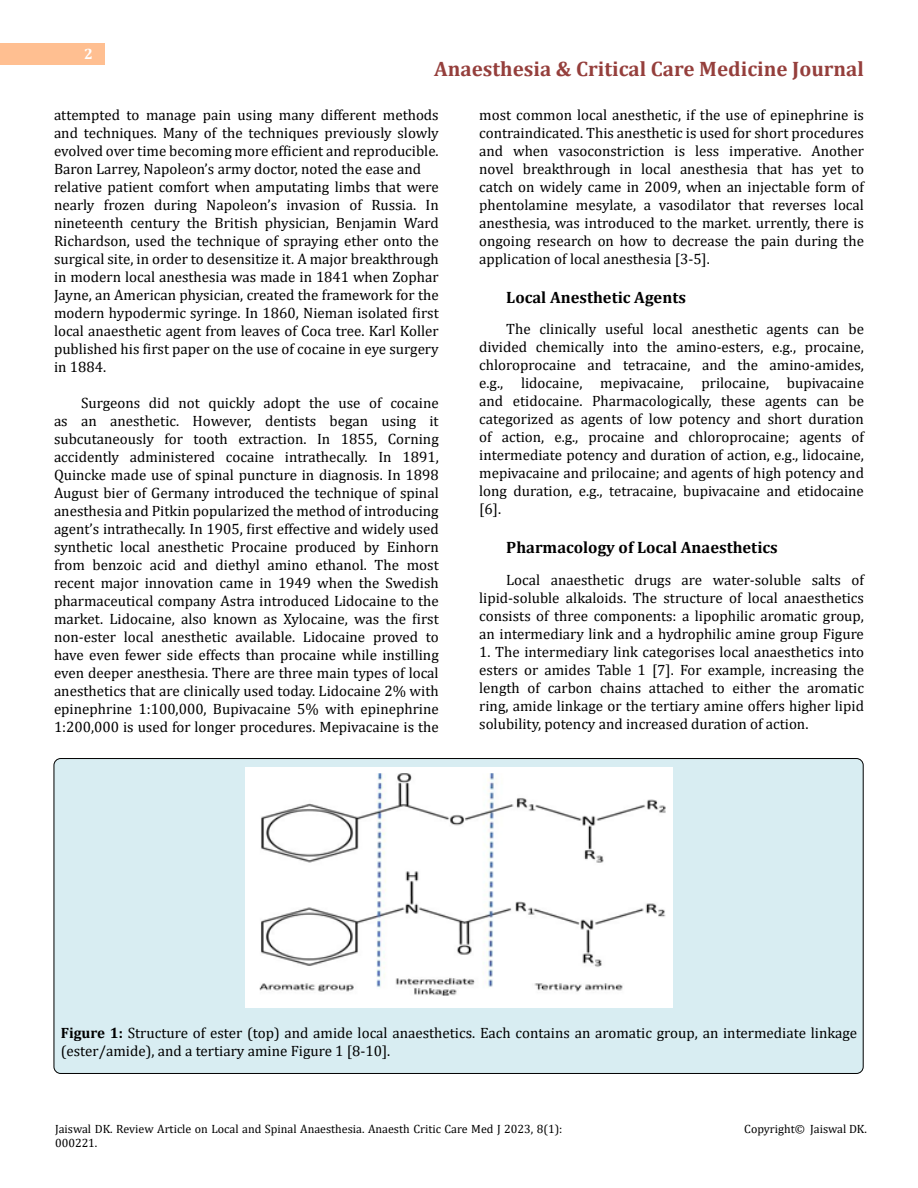
<style>
.page{position:relative;width:918px;height:1188px;background:#fff}
.page>*{position:absolute;margin:0;border:0;box-sizing:border-box;transform-origin:0 0}
.t1{font:700 21px "Cambria";color:#953f3c}
.t2{font:700 16.5px "Cambria";color:#000}
.t3{font:15px/18px "Cambria";color:#000;text-align:justify}
.t4{font:700 15px "Cambria";color:#fff}
.t5{font:12px/14.4px "Cambria";color:#000}
.s1{font-weight:700}
</style>
<div class="page">
<div style="left:0;top:43px;width:105px;height:21px;background:#ffbf91"></div>
<div style="left:54px;top:759px;width:809px;height:314px;background:#d8edf2;border-radius:7px"></div>
<img style="left:245px;top:768px;width:428px;height:239px">
<p class="t4" style="left:84px;top:44px;width:10px">2</p>
<h1 class="t1" style="left:434px;top:54px;width:431px">Anaesthesia &amp; Critical Care Medicine Journal</h1>
<p class="t3" style="left:54px;top:105px;width:386px;text-align:left">attempted to manage pain using many different methods and techniques. Many of the techniques previously slowly evolved over time becoming more efficient and reproducible.<br>Baron Larrey, Napoleon’s army doctor, noted the ease and relative patient comfort when amputating limbs that were nearly frozen during Napoleon’s invasion of Russia. In nineteenth century the British physician, Benjamin Ward Richardson, used the technique of spraying ether onto the surgical site, in order to desensitize it. A major breakthrough in modern local anesthesia was made in 1841 when Zophar Jayne, an American physician, created the framework for the modern hypodermic syringe. In 1860, Nieman isolated first local anaesthetic agent from leaves of Coca tree. Karl Koller published his first paper on the use of cocaine in eye surgery in 1884.</p>
<p class="t3" style="left:54px;top:393px;width:386px;text-indent:27px">Surgeons did not quickly adopt the use of cocaine as an anesthetic. However, dentists began using it subcutaneously for tooth extraction. In 1855, Corning accidently administered cocaine intrathecally. In 1891, Quincke made use of spinal puncture in diagnosis. In 1898<br>August bier of Germany introduced the technique of spinal anesthesia and Pitkin popularized the method of introducing agent’s intrathecally. In 1905, first effective and widely used synthetic local anesthetic Procaine produced by Einhorn from benzoic acid and diethyl amino ethanol. The most recent major innovation came in 1949 when the Swedish pharmaceutical company Astra introduced Lidocaine to the market. Lidocaine, also known as Xylocaine, was the first non-ester local anesthetic available. Lidocaine proved to have even fewer side effects than procaine while instilling even deeper anesthesia. There are three main types of local anesthetics that are clinically used today. Lidocaine 2% with epinephrine 1:100,000, Bupivacaine 5% with epinephrine 1:200,000 is used for longer procedures. Mepivacaine is the</p>
<p class="t3" style="left:479px;top:105px;width:386px">most common local anesthetic, if the use of epinephrine is contraindicated. This anesthetic is used for short procedures and when vasoconstriction is less imperative. Another novel breakthrough in local anesthesia that has yet to catch on widely came in 2009, when an injectable form of phentolamine mesylate, a vasodilator that reverses local anesthesia, was introduced to the market. urrently, there is ongoing research on how to decrease the pain during the application of local anesthesia [3-5].</p>
<p class="t2" style="left:506px;top:285px;width:181px">Local Anesthetic Agents</p>
<p class="t3" style="left:479px;top:320px;width:386px;text-indent:27px">The clinically useful local anesthetic agents can be divided chemically into the amino-esters, e.g., procaine, chloroprocaine and tetracaine, and the amino-amides, e.g., lidocaine, mepivacaine, prilocaine, bupivacaine and etidocaine. Pharmacologically, these agents can be categorized as agents of low potency and short duration of action, e.g., procaine and chloroprocaine; agents of intermediate potency and duration of action, e.g., lidocaine, mepivacaine and prilocaine; and agents of high potency and long duration, e.g., tetracaine, bupivacaine and etidocaine [6].</p>
<p class="t2" style="left:506px;top:536px;width:273px">Pharmacology of Local Anaesthetics</p>
<p class="t3" style="left:479px;top:570px;width:386px;text-indent:27px">Local anaesthetic drugs are water-soluble salts of lipid-soluble alkaloids. The structure of local anaesthetics consists of three components: a lipophilic aromatic group, an intermediary link and a hydrophilic amine group Figure</p>
<p class="t3" style="left:479px;top:642px;width:386px">1. The intermediary link categorises local anaesthetics into esters or amides Table 1 [7]. For example, increasing the length of carbon chains attached to either the aromatic ring, amide linkage or the tertiary amine offers higher lipid solubility, potency and increased duration of action.</p>
<p class="t3" style="left:61px;top:1023px;width:798px"><span class="s1">Figure 1:</span> Structure of ester (top) and amide local anaesthetics. Each contains an aromatic group, an intermediate linkage (ester/amide), and a tertiary amine Figure 1 [8-10].</p>
<p class="t5" style="left:55px;top:1121px;width:509px">Jaiswal DK. Review Article on Local and Spinal Anaesthesia. Anaesth Critic Care Med J 2023, 8(1):<br>000221.</p>
<p class="t5" style="left:744px;top:1121px;width:124px">Copyright© Jaiswal DK.</p>
</div>
